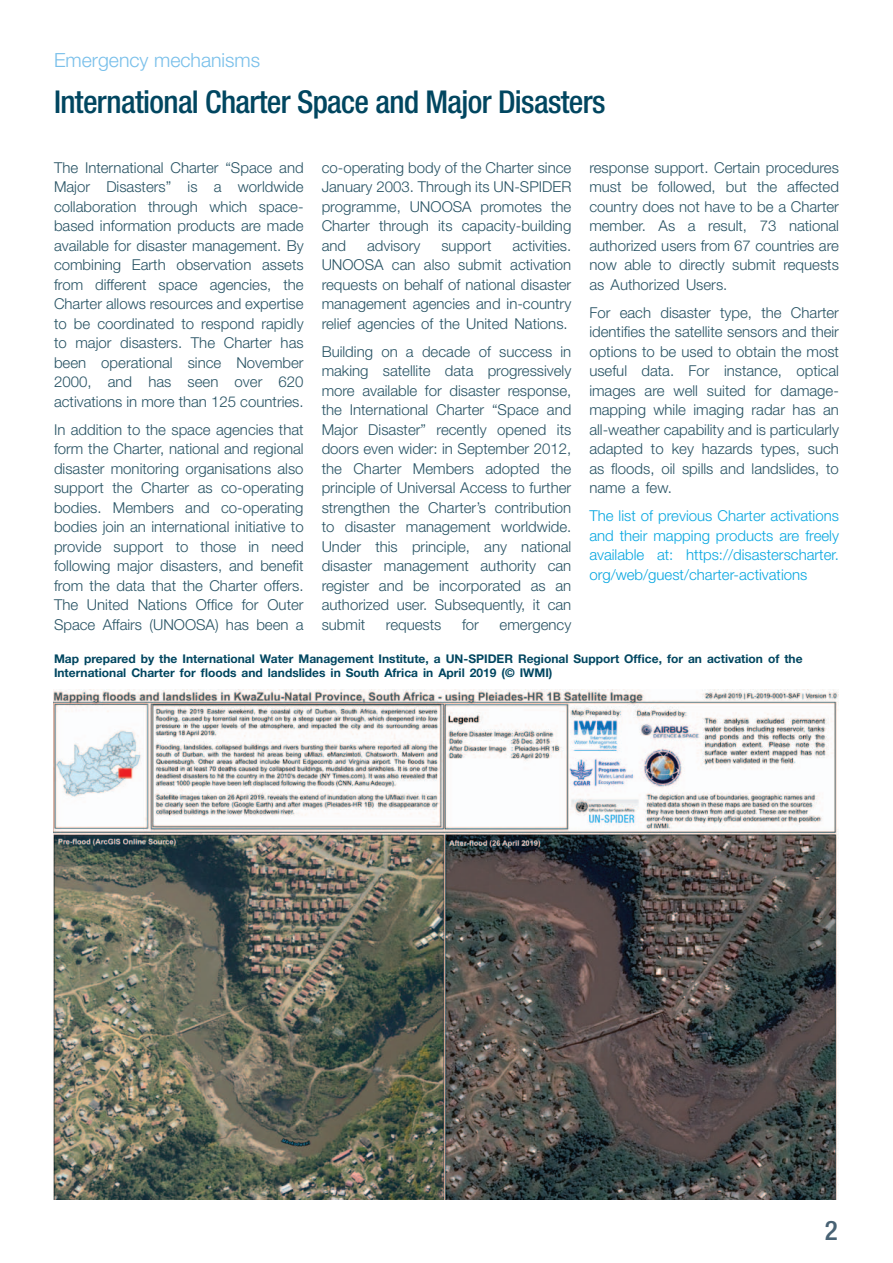
<style>
.page{position:relative;width:893px;height:1263px;background:#fff}
.page>*{position:absolute;margin:0;border:0;box-sizing:border-box;transform-origin:0 0}
.t1{font:500 condensed 31.5px "Helvetica Neue";letter-spacing:-.02em;color:#014660}
.t2{font:500 condensed 27px "Helvetica Neue";color:#486274}
.t3{font:300 19.5px "Helvetica Neue";color:#78bfea}
.t4{font:300 15px/19.5px "Helvetica Neue";color:#285364;text-align:justify}
.t5{font:300 15px/19.5px "Helvetica Neue";color:#08a7e0;text-align:justify}
.t6{font:700 12px/14.4px "Helvetica Neue";color:#014660}
</style>
<div class="page">
<img style="left:53px;top:689px;width:786px;height:510px">
<h3 class="t3" style="left:54px;top:48px;width:208px">Emergency mechanisms</h3>
<h1 class="t1" style="left:54px;top:83px;width:553px">International Charter Space and Major Disasters</h1>
<p class="t4" style="left:54px;top:157px;width:251px">The International Charter “Space and Major Disasters” is a worldwide collaboration through which space&shy;based information products are made available for disaster management. By combining Earth observation assets from different space agencies, the Charter allows resources and expertise to be coordinated to respond rapidly to major disasters. The Charter has been operational since November 2000, and has seen over 620 activations in more than 125 countries.</p>
<p class="t4" style="left:54px;top:419px;width:251px">In addition to the space agencies that form the Charter, national and regional disaster monitoring organisations also support the Charter as co-operating bodies. Members and co-operating bodies join an international initiative to provide support to those in need following major disasters, and benefit from the data that the Charter offers.<br>The United Nations Office for Outer Space Affairs (UNOOSA) has been a</p>
<p class="t4" style="left:322px;top:157px;width:251px">co-operating body of the Charter since January 2003. Through its UN-SPIDER programme, UNOOSA promotes the Charter through its capacity-building and</p>
<p class="t4" style="left:322px;top:235px;width:251px;text-indent:191px">activities.<br>UNOOSA can also submit activation requests on behalf of national disaster management agencies and in-country relief agencies of the United Nations.</p>
<p class="t4" style="left:322px;top:341px;width:251px">Building on a decade of success in making satellite data progressively more available for disaster response, the International Charter “Space and Major Disaster” recently opened its doors even wider: in September 2012, the Charter Members adopted the principle of Universal Access to further strengthen the Charter’s contribution to disaster management worldwide.<br>Under this principle, any national disaster management authority can register and be incorporated as an authorized user. Subsequently, it can submit</p>
<p class="t4" style="left:367px;top:235px;width:55px">advisory</p>
<p class="t4" style="left:441px;top:235px;width:51px">support</p>
<p class="t4" style="left:386px;top:614px;width:57px">requests</p>
<p class="t4" style="left:462px;top:614px;width:18px">for</p>
<p class="t4" style="left:500px;top:614px;width:73px">emergency</p>
<p class="t4" style="left:589px;top:157px;width:251px">response support. Certain procedures must be followed, but the affected country does not have to be a Charter member. As a result, 73 national authorized users from 67 countries are now able to directly submit requests as Authorized Users.</p>
<p class="t4" style="left:589px;top:302px;width:251px">For each disaster type, the Charter identifies the satellite sensors and their options to be used to obtain the most useful data. For instance, optical images are well suited for damage&shy;mapping while imaging radar has an all-weather capability and is particularly adapted to key hazards types, such as floods, oil spills and landslides, to name a few.</p>
<p class="t5" style="left:589px;top:506px;width:251px">The list of previous Charter activations and their mapping products are freely available at: https://disasterscharter. org/web/guest/charter-activations</p>
<p class="t6" style="left:54px;top:651px;width:750px">Map prepared by the International Water Management Institute, a UN-SPIDER Regional Support Office, for an activation of the<br>International Charter for floods and landslides in South Africa in April 2019 (© IWMI)</p>
<h2 class="t2" style="left:825px;top:1214px;width:14px">2</h2>
</div>
